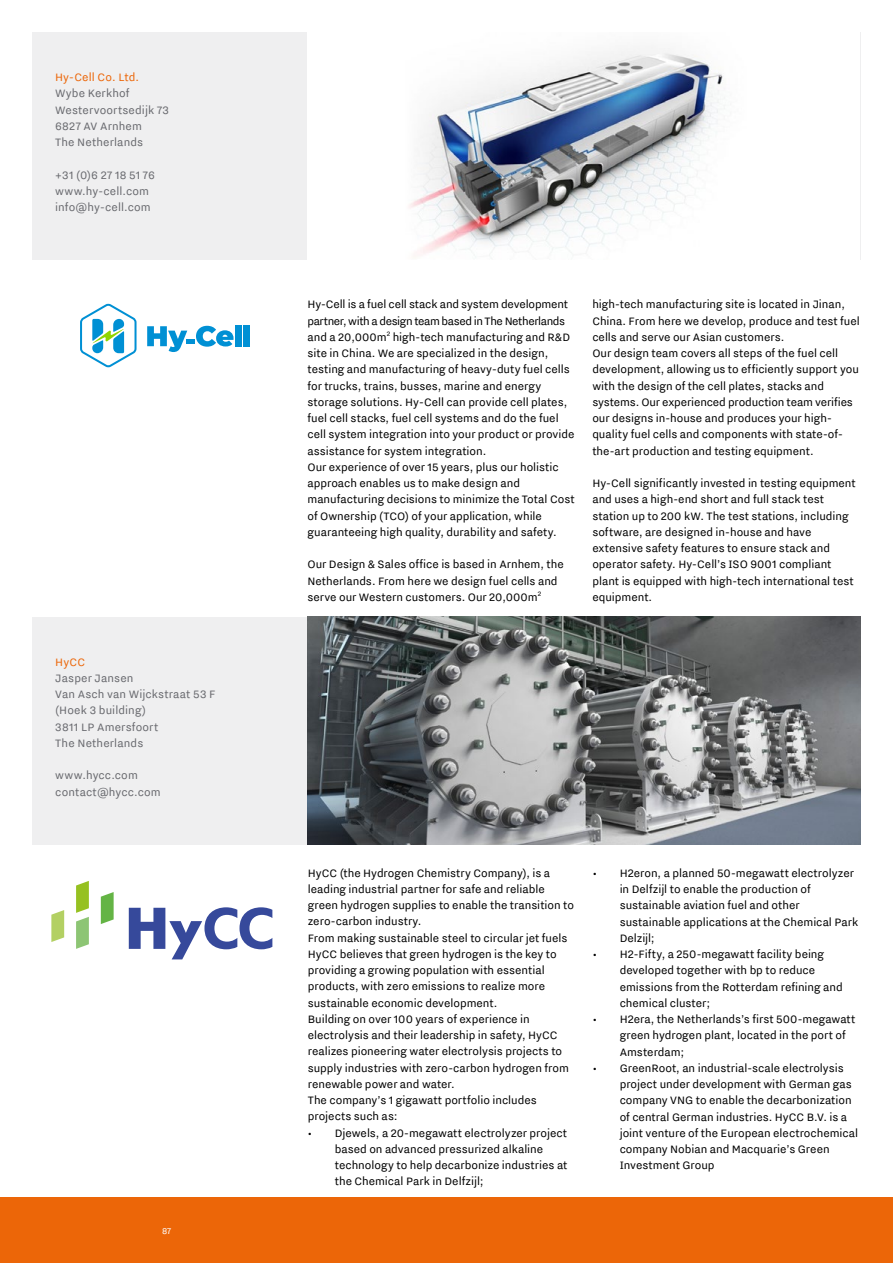
<style>
.page{position:relative;width:893px;height:1263px;background:#fff}
.page>*{position:absolute;margin:0;border:0;box-sizing:border-box;transform-origin:0 0}
.t1{font:13.5px/16.2px "NL Nitti Grotesk";color:#000}
.t2{font:13.5px/16.2px "NL Nitti Grotesk";letter-spacing:.01em;color:#696a6f}
.t3{font:13.5px "NL Nitti Grotesk";letter-spacing:.01em;color:#ec6608}
.t4{font:10.5px "NL Nitti Grotesk";color:#fff}
</style>
<div class="page">
<div style="left:0;top:1198px;width:893px;height:65px;background:#ec6608"></div>
<div style="left:32px;top:32px;width:828px;height:228px;background:#efeff0"></div>
<div style="left:307px;top:32px;width:553px;height:228px;background:#fff"></div>
<img style="left:409px;top:47px;width:316px;height:210px">
<svg style="left:147px;top:326px;width:40px;height:26px"></svg>
<div style="left:186px;top:339px;width:9px;height:5px;background:#0090d4"></div>
<svg style="left:196px;top:326px;width:38px;height:21px"></svg>
<div style="left:235px;top:325px;width:6px;height:21px;background:#0090d4"></div>
<div style="left:243px;top:325px;width:7px;height:21px;background:#0090d4"></div>
<svg style="left:80px;top:304px;width:57px;height:63px"></svg>
<div style="left:32px;top:617px;width:829px;height:227px;background:#efeff0"></div>
<img style="left:308px;top:617px;width:553px;height:227px">
<svg style="left:101px;top:892px;width:13px;height:32px"></svg>
<svg style="left:51px;top:910px;width:13px;height:32px"></svg>
<svg style="left:76px;top:881px;width:13px;height:68px"></svg>
<svg style="left:129px;top:907px;width:143px;height:52px"></svg>
<p class="t3" style="left:55px;top:70px;width:86px">Hy-Cell Co. Ltd.</p>
<p class="t2" style="left:55px;top:85px;width:115px">Wybe Kerkhof<br>Westervoortsedijk 73<br>6827 AV Arnhem<br>The Netherlands</p>
<p class="t2" style="left:55px;top:166px;width:101px">+31 (0)6 27 18 51 76 www.hy-cell.com info@hy-cell.com</p>
<p class="t3" style="left:55px;top:654px;width:31px">HyCC</p>
<p class="t2" style="left:55px;top:669px;width:162px">Jasper Jansen<br>Van Asch van Wijckstraat 53 F (Hoek 3 building)<br>3811 LP Amersfoort<br>The Netherlands</p>
<p class="t2" style="left:55px;top:767px;width:107px">www.hycc.com contact@hycc.com</p>
<p class="t4" style="left:162px;top:1225px;width:11px">87</p>
<p class="t1" style="left:307px;top:296px;width:269px">Hy-Cell is a fuel cell stack and system development partner, with a design team based in The Netherlands and a 20,000m<sup>2</sup> high-tech manufacturing and R&amp;D site in China. We are specialized in the design, testing and manufacturing of heavy-duty fuel cells for trucks, trains, busses, marine and energy storage solutions. Hy-Cell can provide cell plates, fuel cell stacks, fuel cell systems and do the fuel cell system integration into your product or provide assistance for system integration.<br>Our experience of over 15 years, plus our holistic approach enables us to make design and manufacturing decisions to minimize the Total Cost of Ownership (TCO) of your application, while guaranteeing high quality, durability and safety.</p>
<p class="t1" style="left:307px;top:556px;width:258px">Our Design &amp; Sales office is based in Arnhem, the<br>Netherlands. From here we design fuel cells and serve our Western customers. Our 20,000m<sup>2</sup></p>
<p class="t1" style="left:592px;top:296px;width:269px">high-tech manufacturing site is located in Jinan, China. From here we develop, produce and test fuel cells and serve our Asian customers.<br>Our design team covers all steps of the fuel cell development, allowing us to efficiently support you with the design of the cell plates, stacks and systems. Our experienced production team verifies our designs in-house and produces your high&shy;quality fuel cells and components with state-of&shy;the-art production and testing equipment.</p>
<p class="t1" style="left:592px;top:475px;width:265px">Hy-Cell significantly invested in testing equipment and uses a high-end short and full stack test station up to 200 kW. The test stations, including software, are designed in-house and have extensive safety features to ensure stack and operator safety. Hy-Cell’s ISO 9001 compliant plant is equipped with high-tech international test equipment.</p>
<p class="t1" style="left:308px;top:864px;width:268px">HyCC (the Hydrogen Chemistry Company), is a leading industrial partner for safe and reliable green hydrogen supplies to enable the transition to zero-carbon industry.<br>From making sustainable steel to circular jet fuels HyCC believes that green hydrogen is the key to providing a growing population with essential products, with zero emissions to realize more sustainable economic development.<br>Building on over 100 years of experience in electrolysis and their leadership in safety, HyCC realizes pioneering water electrolysis projects to supply industries with zero-carbon hydrogen from renewable power and water.<br>The company’s 1 gigawatt portfolio includes projects such as:</p>
<p class="t1" style="left:335px;top:1124px;width:234px;text-indent:-27px">• Djewels, a 20-megawatt electrolyzer project based on advanced pressurized alkaline technology to help decarbonize industries at the Chemical Park in Delfzijl;</p>
<p class="t1" style="left:620px;top:864px;width:240px;text-indent:-27px">• H2eron, a planned 50-megawatt electrolyzer in Delfzijl to enable the production of sustainable aviation fuel and other sustainable applications at the Chemical Park Delzijl;</p>
<p class="t1" style="left:620px;top:946px;width:225px;text-indent:-27px">• H2-Fifty, a 250-megawatt facility being developed together with bp to reduce emissions from the Rotterdam refining and chemical cluster;</p>
<p class="t1" style="left:620px;top:1011px;width:237px;text-indent:-27px">• H2era, the Netherlands’s first 500-megawatt green hydrogen plant, located in the port of<br>Amsterdam;</p>
<p class="t1" style="left:620px;top:1059px;width:240px;text-indent:-27px">• GreenRoot, an industrial-scale electrolysis project under development with German gas company VNG to enable the decarbonization of central German industries. HyCC B.V. is a joint venture of the European electrochemical company Nobian and Macquarie’s Green Investment Group</p>
</div>
